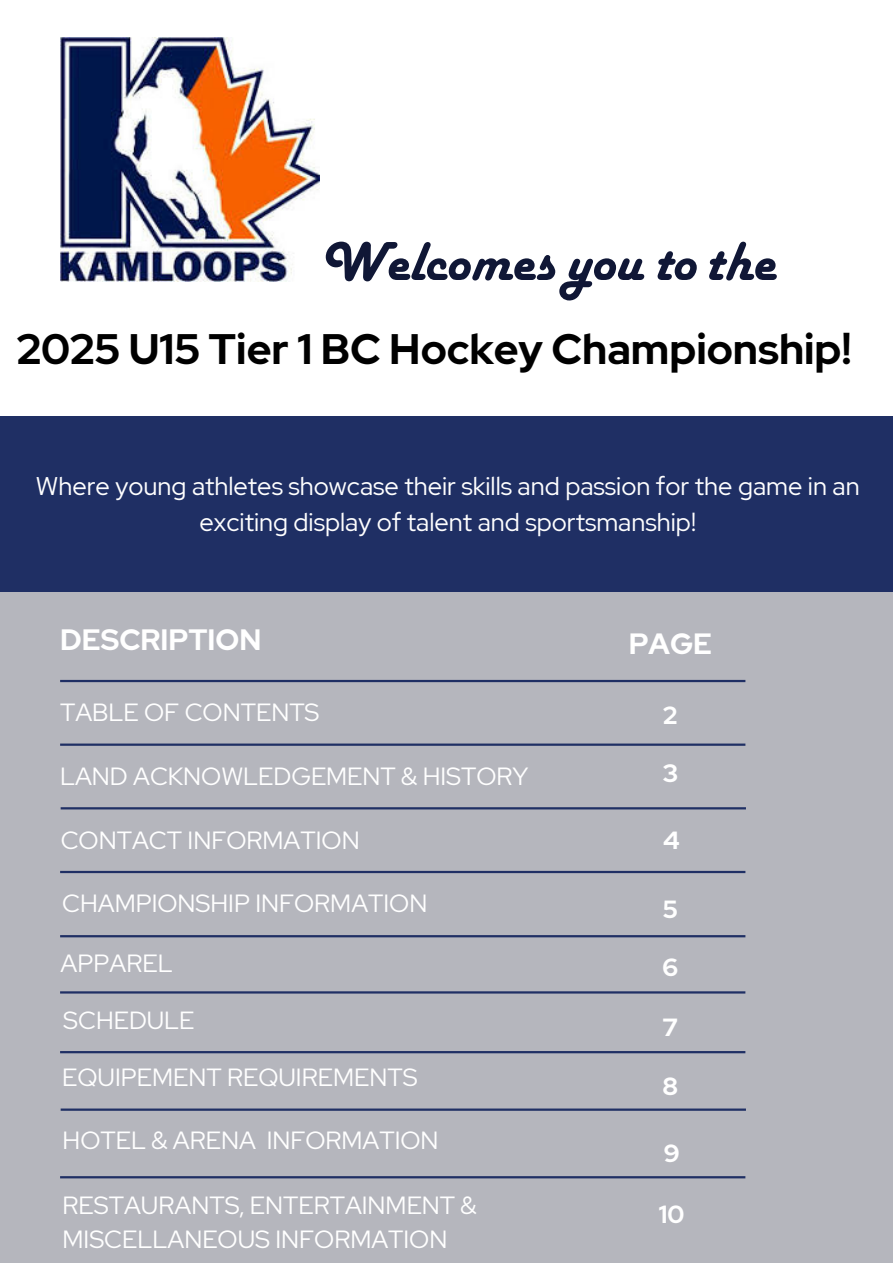
<style>
.page{position:relative;width:893px;height:1263px;background:#fff}
.page>*{position:absolute;margin:0;border:0;box-sizing:border-box;transform-origin:0 0}
.t1{font:56.93px "Harlow Solid Std";color:#101736}
.t2{font:700 42.53px "Red Hat Display";color:#000}
.t3{font:700 29.4px "Red Hat Display";color:#fff}
.t4{font:700 29.25px "Red Hat Display";color:#fff}
.t5{font:25.5px/35.4px "Red Hat Display";color:#fff;text-align:center}
.t6{font:700 25.05px "Red Hat Display";color:#fff}
.t7{font:24.83px/34.3px "Red Hat Display";color:#fff}
.t8{font:700 24.75px "Red Hat Display";color:#fff}
.t9{font:24.75px "Red Hat Display";color:#fff}
</style>
<div class="page">
<img style="left:60px;top:38px;width:259px;height:244px">
<div style="left:0;top:417px;width:893px;height:175px;background:#1f2f64"></div>
<div style="left:0;top:592px;width:893px;height:671px;background:#b5b6bd"></div>
<hr style="left:60px;top:680px;width:685px;height:2px;background:#1f2f64">
<hr style="left:60px;top:743px;width:685px;height:3px;background:#1f2f64">
<hr style="left:61px;top:807px;width:685px;height:2px;background:#1f2f64">
<hr style="left:60px;top:871px;width:685px;height:2px;background:#1f2f64">
<hr style="left:60px;top:935px;width:685px;height:2px;background:#1f2f64">
<hr style="left:60px;top:991px;width:685px;height:2px;background:#1f2f64">
<hr style="left:60px;top:1051px;width:685px;height:2px;background:#1f2f64">
<hr style="left:61px;top:1108px;width:685px;height:3px;background:#1f2f64">
<hr style="left:60px;top:1176px;width:685px;height:2px;background:#1f2f64">
<p class="t1" style="left:321px;top:242px;width:458px">Welcomes you to the</p>
<h1 class="t2" style="left:17px;top:320px;width:836px">2025 U15 Tier 1 BC Hockey Championship!</h1>
<h2 class="t5" style="left:36px;top:468px;width:825px">Where young athletes showcase their skills and passion for the game in an exciting display of talent and sportsmanship!</h2>
<p class="t3" style="left:60px;top:620px;width:203px">DESCRIPTION</p>
<h3 class="t7" style="left:60px;top:695px;width:261px">TABLE OF CONTENTS</h3>
<p class="t7" style="left:60px;top:759px;width:470px">LAND ACKNOWLEDGEMENT &amp; HISTORY</p>
<h3 class="t7" style="left:61px;top:822px;width:300px">CONTACT INFORMATION</h3>
<h4 class="t7" style="left:62px;top:886px;width:367px">CHAMPIONSHIP INFORMATION</h4>
<p class="t7" style="left:61px;top:946px;width:114px">APPAREL</p>
<p class="t9" style="left:63px;top:1003px;width:133px">SCHEDULE</p>
<p class="t7" style="left:62px;top:1060px;width:357px">EQUIPEMENT REQUIREMENTS</p>
<h4 class="t7" style="left:63px;top:1123px;width:377px">HOTEL &amp; ARENA INFORMATION</h4>
<p class="t7" style="left:63px;top:1187px;width:416px">RESTAURANTS, ENTERTAINMENT &amp;<br>MISCELLANEOUS INFORMATION</p>
<p class="t4" style="left:628px;top:624px;width:85px">PAGE</p>
<h4 class="t8" style="left:663px;top:699px;width:16px">2</h4>
<p class="t6" style="left:662px;top:756px;width:17px">3</p>
<p class="t8" style="left:663px;top:823px;width:18px">4</p>
<h4 class="t8" style="left:663px;top:893px;width:16px">5</h4>
<p class="t8" style="left:662px;top:951px;width:17px">6</p>
<p class="t8" style="left:663px;top:1010px;width:16px">7</p>
<h4 class="t8" style="left:662px;top:1069px;width:17px">8</h4>
<p class="t8" style="left:664px;top:1137px;width:17px">9</p>
<h4 class="t8" style="left:659px;top:1198px;width:27px">10</h4>
</div>
